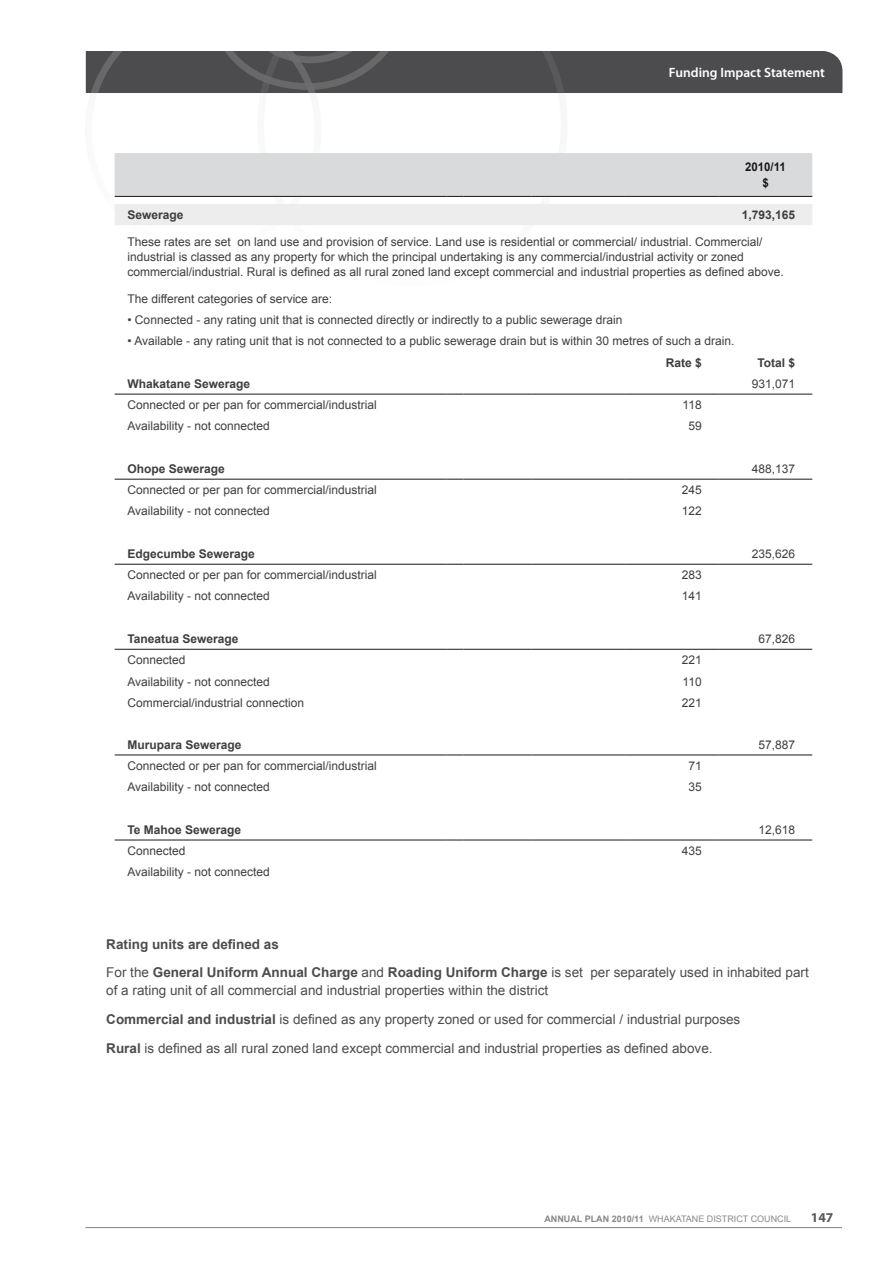
<style>
.page{position:relative;width:893px;height:1263px;background:#fff}
.page>*{position:absolute;margin:0;border:0;box-sizing:border-box;transform-origin:0 0}
.t1{font:13.5px/28.7px "Arial";color:#4c4c4e}
.t2{font:700 13.5px/28.7px "Arial";color:#4c4c4e}
.t3{font:600 13.5px "Myriad Pro";color:#fff}
.t4{font:700 13.5px "Myriad Pro";color:#58585a}
.t5{font:12px/15px "Arial";color:#3e3e40}
.t6{font:700 12px "Arial";color:#3e3e40}
.t7{font:700 12px/16.5px "Arial";color:#1a171c;text-align:center;scale:.95 1}
.t8{font:9px "Arial";color:#87888a}
.s1{font-weight:400}
.s2{font-weight:700}
</style>
<div class="page">
<svg style="left:86px;top:51px;width:756px;height:42px;background:#4e4e50"></svg>
<hr style="left:85px;top:1227px;width:757px;height:1px;background:#87888a">
<div style="left:115px;top:204px;width:697px;height:21px;background:#ededee"></div>
<div style="left:115px;top:153px;width:697px;height:44px;background:#d9dadb"></div>
<hr style="left:463px;top:196px;width:69px;height:1px;background:#1a171c">
<hr style="left:532px;top:196px;width:93px;height:1px;background:#1a171c">
<hr style="left:625px;top:196px;width:94px;height:1px;background:#1a171c">
<hr style="left:719px;top:196px;width:93px;height:1px;background:#1a171c">
<hr style="left:115px;top:394px;width:332px;height:1px;background:#1a171c">
<svg style="left:447px;top:394px;width:16px;height:1px"></svg>
<hr style="left:463px;top:394px;width:69px;height:1px;background:#1a171c">
<hr style="left:532px;top:394px;width:93px;height:1px;background:#1a171c">
<hr style="left:625px;top:394px;width:94px;height:1px;background:#1a171c">
<hr style="left:719px;top:394px;width:93px;height:1px;background:#1a171c">
<hr style="left:115px;top:479px;width:332px;height:1px;background:#1a171c">
<svg style="left:447px;top:479px;width:16px;height:1px"></svg>
<hr style="left:463px;top:479px;width:69px;height:1px;background:#1a171c">
<hr style="left:532px;top:479px;width:93px;height:1px;background:#1a171c">
<hr style="left:625px;top:479px;width:94px;height:1px;background:#1a171c">
<hr style="left:719px;top:479px;width:93px;height:1px;background:#1a171c">
<hr style="left:115px;top:564px;width:332px;height:1px;background:#1a171c">
<svg style="left:447px;top:564px;width:16px;height:1px"></svg>
<hr style="left:463px;top:564px;width:69px;height:1px;background:#1a171c">
<hr style="left:532px;top:564px;width:93px;height:1px;background:#1a171c">
<hr style="left:625px;top:564px;width:94px;height:1px;background:#1a171c">
<hr style="left:719px;top:564px;width:93px;height:1px;background:#1a171c">
<hr style="left:115px;top:649px;width:332px;height:1px;background:#1a171c">
<svg style="left:447px;top:649px;width:16px;height:1px"></svg>
<hr style="left:463px;top:649px;width:69px;height:1px;background:#1a171c">
<hr style="left:532px;top:649px;width:93px;height:1px;background:#1a171c">
<hr style="left:625px;top:649px;width:94px;height:1px;background:#1a171c">
<hr style="left:719px;top:649px;width:93px;height:1px;background:#1a171c">
<hr style="left:115px;top:755px;width:332px;height:1px;background:#1a171c">
<svg style="left:447px;top:755px;width:16px;height:1px"></svg>
<hr style="left:463px;top:755px;width:69px;height:1px;background:#1a171c">
<hr style="left:532px;top:755px;width:93px;height:1px;background:#1a171c">
<hr style="left:625px;top:755px;width:94px;height:1px;background:#1a171c">
<hr style="left:719px;top:755px;width:93px;height:1px;background:#1a171c">
<hr style="left:115px;top:840px;width:332px;height:1px;background:#1a171c">
<svg style="left:447px;top:840px;width:16px;height:1px"></svg>
<hr style="left:463px;top:840px;width:69px;height:1px;background:#1a171c">
<hr style="left:532px;top:840px;width:93px;height:1px;background:#1a171c">
<hr style="left:625px;top:840px;width:94px;height:1px;background:#1a171c">
<hr style="left:719px;top:840px;width:93px;height:1px;background:#1a171c">
<p class="t3" style="left:669px;top:64px;width:157px">Funding Impact Statement</p>
<p class="t7" style="left:745px;top:159px;width:44px">2010/11 $</p>
<p class="t6" style="left:127px;top:207px;width:58px">Sewerage</p>
<p class="t6" style="left:742px;top:207px;width:55px">1,793,165</p>
<p class="t5" style="left:127px;top:234px;width:658px">These rates are set on land use and provision of service. Land use is residential or commercial/ industrial. Commercial/ industrial is classed as any property for which the principal undertaking is any commercial/industrial activity or zoned commercial/industrial. Rural is defined as all rural zoned land except commercial and industrial properties as defined above.</p>
<p class="t5" style="left:127px;top:291px;width:206px">The different categories of service are:</p>
<p class="t5" style="left:127px;top:312px;width:497px">• Connected - any rating unit that is connected directly or indirectly to a public sewerage drain</p>
<p class="t5" style="left:127px;top:334px;width:608px">• Available - any rating unit that is not connected to a public sewerage drain but is within 30 metres of such a drain.</p>
<p class="t6" style="left:666px;top:354px;width:38px">Rate $</p>
<p class="t6" style="left:757px;top:354px;width:39px">Total $</p>
<p class="t6" style="left:127px;top:376px;width:124px">Whakatane Sewerage</p>
<p class="t5" style="left:752px;top:376px;width:45px">931,071</p>
<p class="t5" style="left:127px;top:397px;width:251px">Connected or per pan for commercial/industrial</p>
<p class="t5" style="left:683px;top:397px;width:21px">118</p>
<p class="t5" style="left:127px;top:419px;width:144px">Availability - not connected</p>
<p class="t5" style="left:688px;top:419px;width:15px">59</p>
<p class="t6" style="left:127px;top:461px;width:99px">Ohope Sewerage</p>
<p class="t5" style="left:752px;top:461px;width:45px">488,137</p>
<p class="t5" style="left:127px;top:483px;width:251px">Connected or per pan for commercial/industrial</p>
<p class="t5" style="left:682px;top:483px;width:22px">245</p>
<p class="t5" style="left:127px;top:504px;width:144px">Availability - not connected</p>
<p class="t5" style="left:682px;top:504px;width:22px">122</p>
<p class="t6" style="left:127px;top:546px;width:129px">Edgecumbe Sewerage</p>
<p class="t5" style="left:752px;top:546px;width:45px">235,626</p>
<p class="t5" style="left:127px;top:568px;width:251px">Connected or per pan for commercial/industrial</p>
<p class="t5" style="left:682px;top:568px;width:22px">283</p>
<p class="t5" style="left:127px;top:589px;width:144px">Availability - not connected</p>
<p class="t5" style="left:682px;top:589px;width:22px">141</p>
<p class="t6" style="left:127px;top:631px;width:113px">Taneatua Sewerage</p>
<p class="t5" style="left:759px;top:631px;width:38px">67,826</p>
<p class="t5" style="left:127px;top:653px;width:60px">Connected</p>
<p class="t5" style="left:682px;top:653px;width:22px">221</p>
<p class="t5" style="left:127px;top:674px;width:144px">Availability - not connected</p>
<p class="t5" style="left:683px;top:674px;width:21px">110</p>
<p class="t5" style="left:127px;top:695px;width:178px">Commercial/industrial connection</p>
<p class="t5" style="left:682px;top:695px;width:22px">221</p>
<p class="t6" style="left:127px;top:736px;width:116px">Murupara Sewerage</p>
<p class="t5" style="left:759px;top:737px;width:38px">57,887</p>
<p class="t5" style="left:127px;top:758px;width:251px">Connected or per pan for commercial/industrial</p>
<p class="t5" style="left:688px;top:758px;width:15px">71</p>
<p class="t5" style="left:127px;top:780px;width:144px">Availability - not connected</p>
<p class="t5" style="left:688px;top:780px;width:15px">35</p>
<p class="t6" style="left:127px;top:821px;width:115px">Te Mahoe Sewerage</p>
<p class="t5" style="left:759px;top:822px;width:38px">12,618</p>
<p class="t5" style="left:127px;top:843px;width:60px">Connected</p>
<p class="t5" style="left:682px;top:843px;width:22px">435</p>
<p class="t5" style="left:127px;top:865px;width:144px">Availability - not connected</p>
<p class="t2" style="left:106px;top:930px;width:704px">Rating units are defined as<br><span class="s1">For the</span> General Uniform Annual Charge <span class="s1">and</span> Roading Uniform Charge <span class="s1">is set per separately used in inhabited part</span></p>
<p class="t1" style="left:106px;top:976px;width:635px">of a rating unit of all commercial and industrial properties within the district<br><span class="s2">Commercial and industrial</span> is defined as any property zoned or used for commercial / industrial purposes<br><span class="s2">Rural</span> is defined as all rural zoned land except commercial and industrial properties as defined above.</p>
<p class="t8" style="left:544px;top:1213px;width:248px"><span class="s2">Annual PLAN 2010/11</span> Whakatane District Council</p>
<p class="t4" style="left:811px;top:1208px;width:24px">147</p>
</div>
